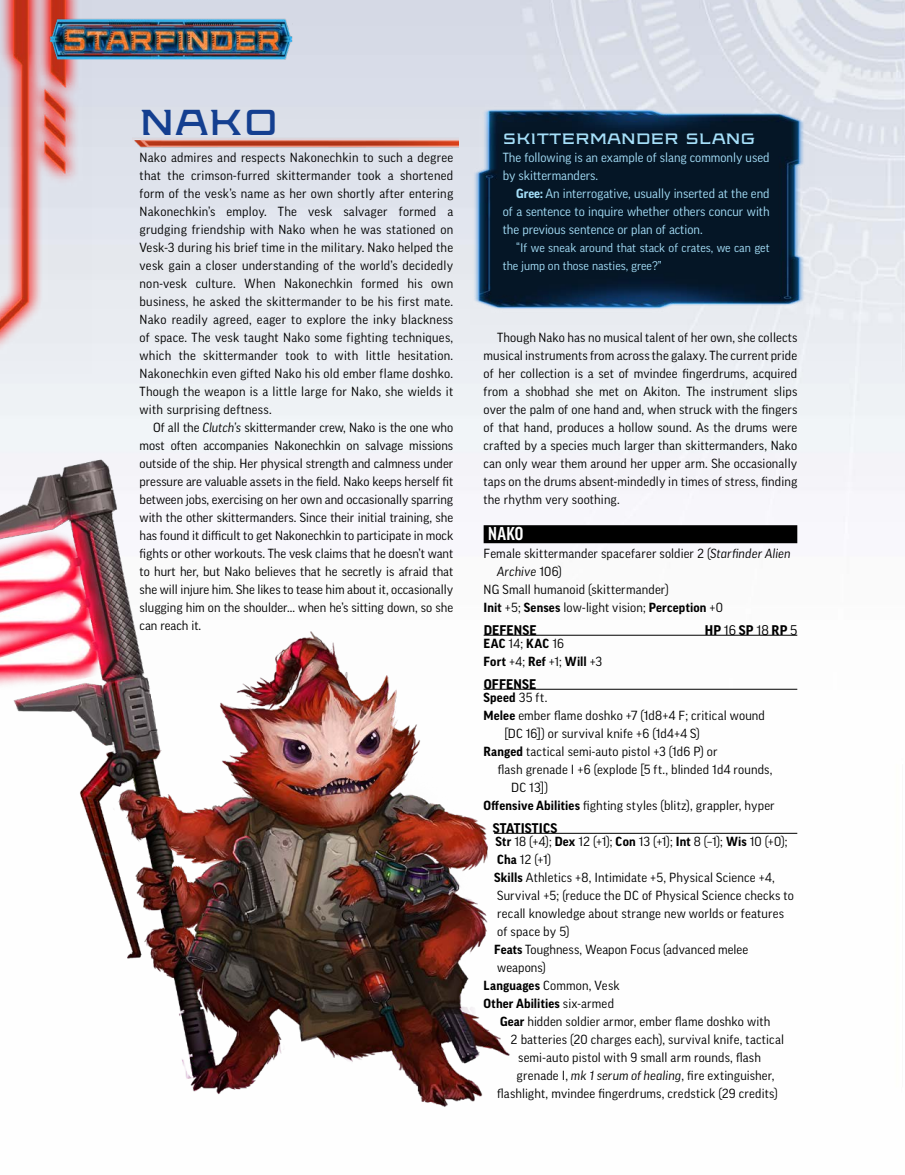
<style>
.page{position:relative;width:905px;height:1175px;background:#fff}
.page>*{position:absolute;margin:0;border:0;box-sizing:border-box;transform-origin:0 0}
.t1{font:36px "Axion SSF";color:#143f90}
.Stat_Block_Title{font:700 condensed 18px "Good OT";color:#fff}
.S1{font:15px "Axion SSF";color:#a5dff9}
.Stat_Block_Breaker{font:700 13.5px "Good OT";letter-spacing:.01em;color:#000}
.Body_Copy_Indent{font:12.75px/18px "Good OT";color:#000;text-align:justify}
.Stat_Block_1{font:12.75px/18px "Good OT";letter-spacing:.01em;color:#000}
.Body_Copy{font:12.75px/18px "Good OT";letter-spacing:.02em;color:#000;text-align:justify}
.Sidebar_Copy_Indent{font:12.75px/18px "Good OT";color:#a5dff9;text-align:justify}
.Stat_Block_1-2{font:700 12.75px "Good OT";letter-spacing:.01em;color:#000}
.Sidebar_Copy{font:12.75px/18px "Good OT";color:#a5dff9}
.Stat_Block_2{font:12.75px/18px "Good OT";letter-spacing:.01em;color:#000}
.Sidebar_Copy_Indent-2{font:12px/18px "Good OT";color:#a5dff9}
.s1{font-style:italic}
.s2{font-weight:700}
.s3{font-weight:400}
</style>
<div class="page">
<img style="left:0;top:0;width:92px;height:374px">
<img style="left:45px;top:13px;width:251px;height:52px">
<img style="left:132px;top:115px;width:327px;height:54px">
<div style="left:483px;top:525px;width:314px;height:18px;background:#000"></div>
<hr style="left:483px;top:635px;width:314px;height:1px;background:#000">
<hr style="left:483px;top:689px;width:314px;height:1px;background:#000">
<hr style="left:494px;top:833px;width:303px;height:1px;background:#000">
<img style="left:0;top:457px;width:521px;height:651px">
<img style="left:470px;top:101px;width:344px;height:223px">
<h1 class="t1" style="left:140px;top:96px;width:140px">NAKO</h1>
<p class="Body_Copy" style="left:140px;top:149px;width:315px">Nako admires and respects Nakonechkin to such a degree that the crimson-furred skittermander took a shortened form of the vesk’s name as her own shortly after entering Nakonechkin’s employ. The vesk salvager formed a grudging friendship with Nako when he was stationed on Vesk-3 during his brief time in the military. Nako helped the vesk gain a closer understanding of the world’s decidedly non-vesk culture. When Nakonechkin formed his own business, he asked the skittermander to be his first mate.<br>Nako readily agreed, eager to explore the inky blackness of space. The vesk taught Nako some fighting techniques, which the skittermander took to with little hesitation.<br>Nakonechkin even gifted Nako his old ember flame doshko.<br>Though the weapon is a little large for Nako, she wields it with surprising deftness.</p>
<p class="Body_Copy_Indent" style="left:140px;top:419px;width:315px;text-indent:14px">Of all the <span class="s1">Clutch’s</span> skittermander crew, Nako is the one who most often accompanies Nakonechkin on salvage missions outside of the ship. Her physical strength and calmness under pressure are valuable assets in the field. Nako keeps herself fit between jobs, exercising on her own and occasionally sparring with the other skittermanders. Since their initial training, she has found it difficult to get Nakonechkin to participate in mock fights or other workouts. The vesk claims that he doesn’t want to hurt her, but Nako believes that he secretly is afraid that she will injure him. She likes to tease him about it, occasionally slugging him on the shoulder... when he’s sitting down, so she can reach it.</p>
<p class="S1" style="left:502px;top:128px;width:254px">SKITTERMANDER SLANG</p>
<p class="Sidebar_Copy" style="left:502px;top:149px;width:268px">The following is an example of slang commonly used by skittermanders.</p>
<p class="Sidebar_Copy_Indent" style="left:502px;top:185px;width:268px;text-indent:14px"><span class="s2">Gree:</span> An interrogative, usually inserted at the end of a sentence to inquire whether others concur with the previous sentence or plan of action.</p>
<p class="Sidebar_Copy_Indent-2" style="left:502px;top:239px;width:268px;text-indent:14px">“If we sneak around that stack of crates, we can get the jump on those nasties, gree?”</p>
<p class="Body_Copy_Indent" style="left:483px;top:329px;width:315px;text-indent:14px">Though Nako has no musical talent of her own, she collects musical instruments from across the galaxy. The current pride of her collection is a set of mvindee fingerdrums, acquired from a shobhad she met on Akiton. The instrument slips over the palm of one hand and, when struck with the fingers of that hand, produces a hollow sound. As the drums were crafted by a species much larger than skittermanders, Nako can only wear them around her upper arm. She occasionally taps on the drums absent-mindedly in times of stress, finding the rhythm very soothing.</p>
<p class="Stat_Block_Title" style="left:488px;top:524px;width:37px">NAKO</p>
<p class="Stat_Block_1" style="left:497px;top:545px;width:295px;text-indent:-14px">Female skittermander spacefarer soldier 2 (<span class="s1">Starfinder Alien<br>Archive</span> 106)</p>
<p class="Stat_Block_1" style="left:483px;top:581px;width:186px">NG Small humanoid (skittermander)</p>
<p class="Stat_Block_1" style="left:483px;top:599px;width:241px"><span class="s2">Init</span> +5; <span class="s2">Senses</span> low-light vision; <span class="s2">Perception</span> +0</p>
<p class="Stat_Block_Breaker" style="left:483px;top:622px;width:54px">DEFENSE</p>
<p class="Stat_Block_Breaker" style="left:705px;top:622px;width:94px">HP <span class="s3">16</span> SP <span class="s3">18</span> RP <span class="s3">5</span></p>
<p class="Stat_Block_1-2" style="left:483px;top:636px;width:82px">EAC <span class="s3">14;</span> KAC <span class="s3">16</span></p>
<p class="Stat_Block_1-2" style="left:483px;top:654px;width:120px">Fort <span class="s3">+4;</span> Ref <span class="s3">+1;</span> Will <span class="s3">+3</span></p>
<p class="Stat_Block_Breaker" style="left:483px;top:676px;width:54px">OFFENSE</p>
<p class="Stat_Block_1-2" style="left:483px;top:690px;width:65px">Speed <span class="s3">35 ft.</span></p>
<p class="Stat_Block_1" style="left:504px;top:707px;width:262px;text-indent:-21px"><span class="s2">Melee</span> ember flame doshko +7 (1d8+4 F; critical wound [DC 16]) or survival knife +6 (1d4+4 S)</p>
<p class="Stat_Block_1" style="left:483px;top:743px;width:235px"><span class="s2">Ranged</span> tactical semi-auto pistol +3 (1d6 P) or</p>
<p class="Stat_Block_2" style="left:511px;top:761px;width:263px;text-indent:-14px">flash grenade I +6 (explode [5 ft., blinded 1d4 rounds,<br>DC 13])</p>
<p class="Stat_Block_1" style="left:483px;top:797px;width:292px"><span class="s2">Offensive Abilities</span> fighting styles (blitz), grappler, hyper</p>
<p class="Stat_Block_Breaker" style="left:492px;top:820px;width:66px">STATISTICS</p>
<p class="Stat_Block_1" style="left:495px;top:833px;width:293px"><span class="s2">Str</span> 18 (+4); <span class="s2">Dex</span> 12 (+1); <span class="s2">Con</span> 13 (+1); <span class="s2">Int</span> 8 (–1); <span class="s2">Wis</span> 10 (+0);<br><span class="s2">Cha</span> 12 (+1)</p>
<p class="Stat_Block_1" style="left:494px;top:869px;width:301px"><span class="s2">Skills</span> Athletics +8, Intimidate +5, Physical Science +4, Survival +5; (reduce the DC of Physical Science checks to recall knowledge about strange new worlds or features of space by 5)</p>
<p class="Stat_Block_1" style="left:494px;top:941px;width:255px"><span class="s2">Feats</span> Toughness, Weapon Focus (advanced melee weapons)</p>
<p class="Stat_Block_1" style="left:483px;top:977px;width:137px"><span class="s2">Languages</span> Common, Vesk</p>
<p class="Stat_Block_1-2" style="left:483px;top:996px;width:132px">Other Abilities <span class="s3">six-armed</span></p>
<p class="Stat_Block_1" style="left:500px;top:1013px;width:272px"><span class="s2">Gear</span> hidden soldier armor, ember flame doshko with</p>
<p class="Stat_Block_1" style="left:510px;top:1031px;width:275px">2 batteries (20 charges each), survival knife, tactical</p>
<p class="Stat_Block_1" style="left:518px;top:1049px;width:244px">semi-auto pistol with 9 small arm rounds, flash</p>
<p class="Stat_Block_1" style="left:516px;top:1067px;width:259px">grenade I, <span class="s1">mk 1 serum of healing</span>, fire extinguisher,</p>
<p class="Stat_Block_1" style="left:497px;top:1085px;width:282px">flashlight, mvindee fingerdrums, credstick (29 credits)</p>
</div>
